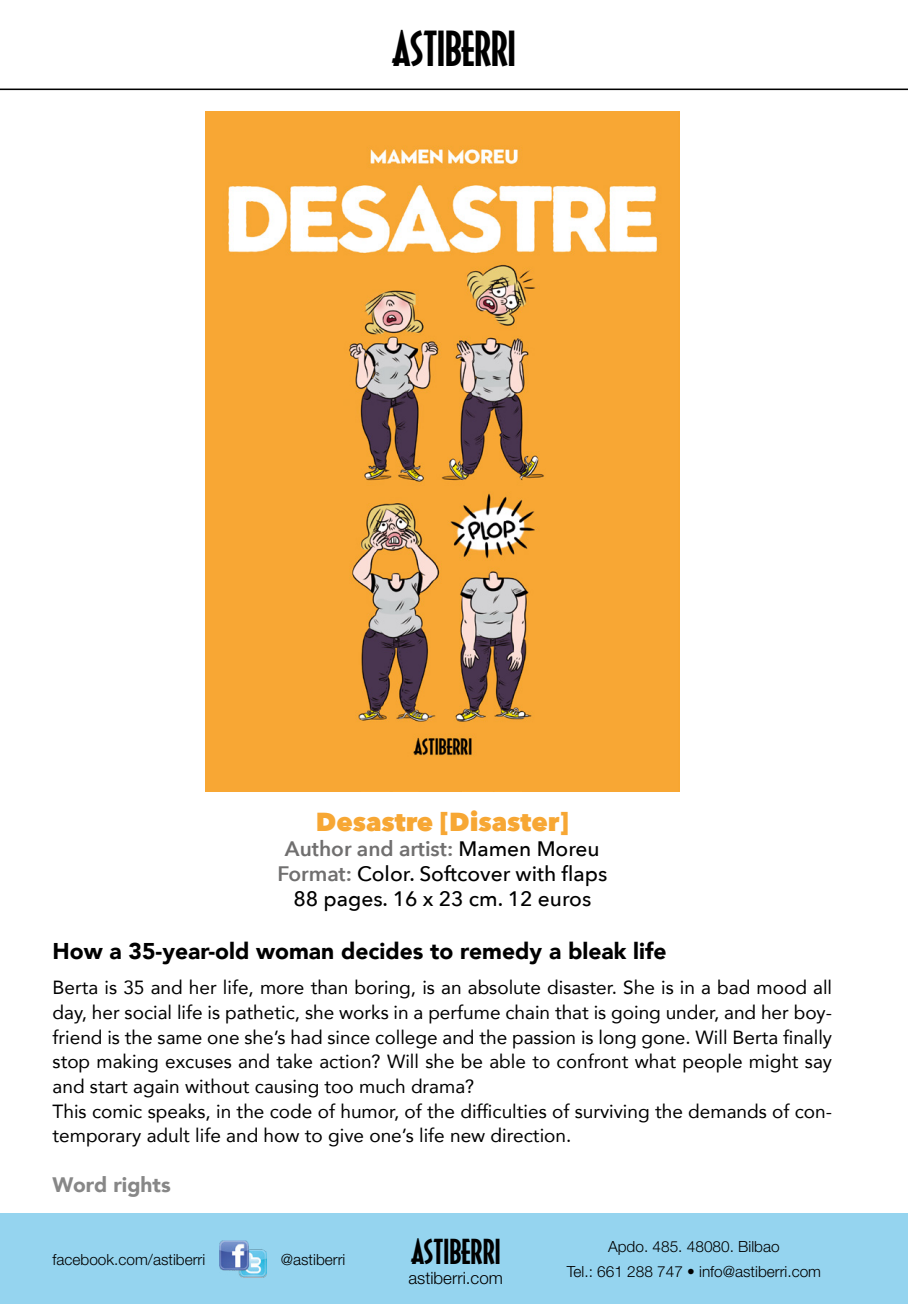
<style>
.page{position:relative;width:908px;height:1304px;background:#fff}
.page>*{position:absolute;margin:0;border:0;box-sizing:border-box;transform-origin:0 0}
.t1{font:46.2px "Decotura ICG";letter-spacing:-.01em;color:#000}
.t2{font:37px "Decotura ICG";letter-spacing:-.01em;color:#000}
.t3{font:800 26px "Avenir Next";color:#f7a734}
.t4{font:900 22.8px "Avenir";color:#000}
.t5{font:500 20.8px/25px "Avenir Next";color:#000;text-align:center}
.t6{font:900 20.8px "Avenir";color:#878787}
.t7{font:19px/24.6px "Avenir";color:#000}
.t8{font:300 17px "Helvetica Neue LT Std";color:#000}
.t9{font:300 15.4px/24.6px "Helvetica Neue LT Std";color:#000;text-align:center}
.s1{font-weight:600;color:#706f6f}
</style>
<div class="page">
<img style="left:205px;top:111px;width:474px;height:681px">
<hr style="left:0;top:89px;width:907px;height:1px;background:#000">
<div style="left:0;top:1213px;width:907px;height:91px;background:#95d4ef"></div>
<img style="left:219px;top:1241px;width:47px;height:37px">
<h1 class="t1" style="left:391px;top:21px;width:125px">ASTIBERRI</h1>
<h3 class="t3" style="left:316px;top:805px;width:254px">Desastre [Disaster]</h3>
<p class="t5" style="left:277px;top:835px;width:331px"><span class="s1">Author and artist:</span> Mamen Moreu<br><span class="s1">Format:</span> Color. Softcover with flaps<br>88 pages. 16 x 23 cm. 12 euros</p>
<p class="t4" style="left:53px;top:931px;width:615px">How a 35-year-old woman decides to remedy a bleak life</p>
<p class="t7" style="left:53px;top:975px;width:780px">Berta is 35 and her life, more than boring, is an absolute disaster. She is in a bad mood all day, her social life is pathetic, she works in a perfume chain that is going under, and her boy&shy;friend is the same one she’s had since college and the passion is long gone. Will Berta finally stop making excuses and take action? Will she be able to confront what people might say and start again without causing too much drama?<br>This comic speaks, in the code of humor, of the difficulties of surviving the demands of con&shy;temporary adult life and how to give one’s life new direction.</p>
<p class="t6" style="left:53px;top:1167px;width:120px">Word rights</p>
<p class="t9" style="left:53px;top:1247px;width:154px">facebook.com/astiberri</p>
<p class="t9" style="left:281px;top:1247px;width:66px">@astiberri</p>
<h2 class="t2" style="left:410px;top:1227px;width:91px">astiberri</h2>
<p class="t8" style="left:408px;top:1268px;width:96px">astiberri.com</p>
<p class="t9" style="left:566px;top:1234px;width:256px">Apdo. 485. 48080. Bilbao<br>Tel.: 661 288 747 • info@astiberri.com</p>
</div>
